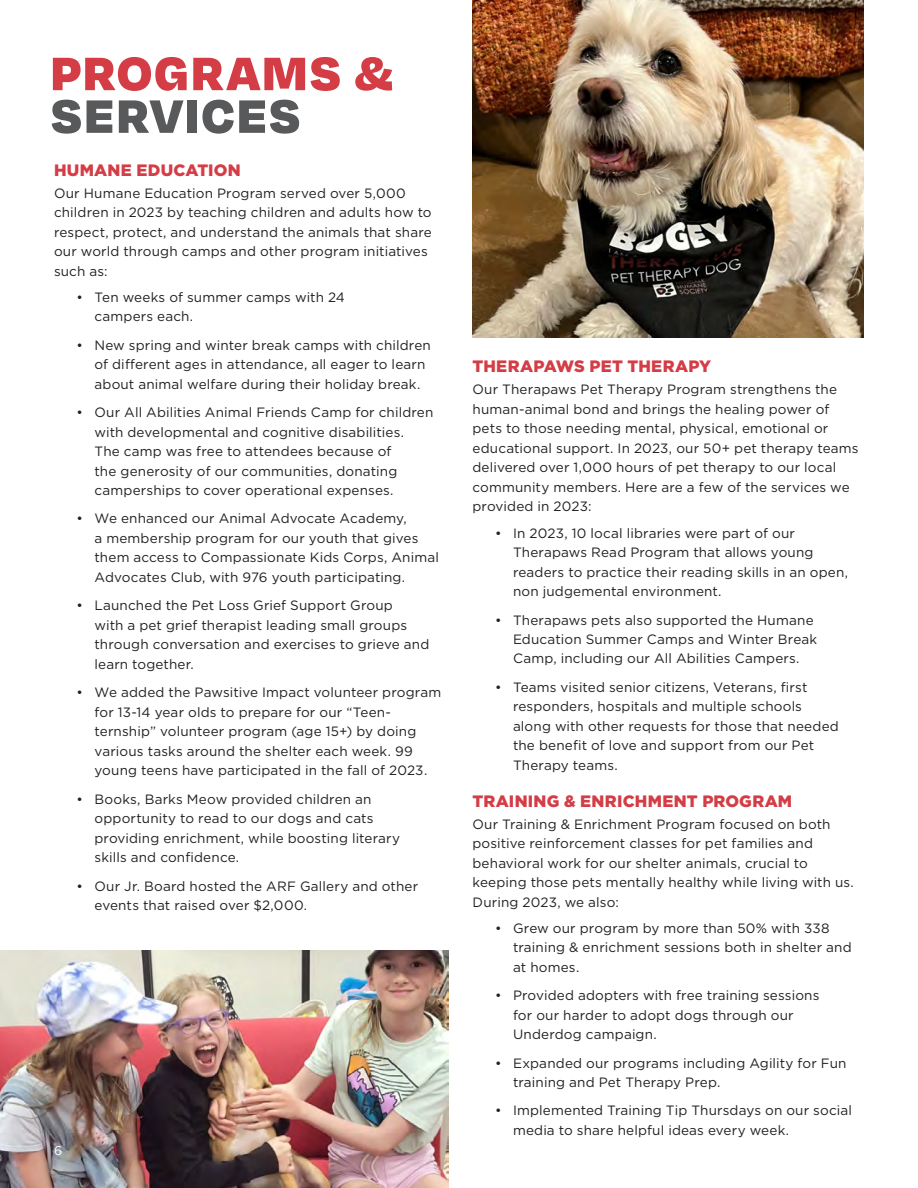
<style>
.page{position:relative;width:918px;height:1188px;background:#fff}
.page>*{position:absolute;margin:0;border:0;box-sizing:border-box;transform-origin:0 0}
.t1{font:900 54px "Degular";letter-spacing:.04em;color:#d43d46}
.t2{font:900 54px "Degular";letter-spacing:.04em;color:#58595b}
.t3{font:900 16.5px "Gotham";letter-spacing:.01em;color:#d43d46}
.t4{font:13.5px/19.5px "Gotham";letter-spacing:.01em;color:#231f20}
.t5{font:12.75px "Gotham";color:#fff}
</style>
<div class="page">
<img style="left:0;top:951px;width:448px;height:237px">
<img style="left:472px;top:0;width:392px;height:338px">
<h1 class="t1" style="left:51px;top:38px;width:344px">PROGRAMS &amp;</h1>
<h1 class="t2" style="left:51px;top:81px;width:251px">SERVICES</h1>
<p class="t3" style="left:54px;top:158px;width:188px">HUMANE EDUCATION</p>
<p class="t4" style="left:54px;top:183px;width:379px">Our Humane Education Program served over 5,000 children in 2023 by teaching children and adults how to respect, protect, and understand the animals that share our world through camps and other program initiatives such as:</p>
<p class="t4" style="left:94px;top:287px;width:252px;text-indent:-18px">• Ten weeks of summer camps with 24 campers each.</p>
<p class="t4" style="left:94px;top:335px;width:338px;text-indent:-18px">• New spring and winter break camps with children of different ages in attendance, all eager to learn about animal welfare during their holiday break.</p>
<p class="t4" style="left:94px;top:402px;width:340px;text-indent:-18px">• Our All Abilities Animal Friends Camp for children with developmental and cognitive disabilities.<br>The camp was free to attendees because of<br>the generosity of our communities, donating camperships to cover operational expenses.</p>
<p class="t4" style="left:94px;top:509px;width:346px;text-indent:-18px">• We enhanced our Animal Advocate Academy,<br>a membership program for our youth that gives them access to Compassionate Kids Corps, Animal Advocates Club, with 976 youth participating.</p>
<p class="t4" style="left:94px;top:596px;width:336px;text-indent:-18px">• Launched the Pet Loss Grief Support Group<br>with a pet grief therapist leading small groups through conversation and exercises to grieve and learn together.</p>
<p class="t4" style="left:94px;top:682px;width:348px;text-indent:-18px">• We added the Pawsitive Impact volunteer program for 13-14 year olds to prepare for our “Teen&shy;ternship” volunteer program (age 15+) by doing various tasks around the shelter each week. 99 young teens have participated in the fall of 2023.</p>
<p class="t4" style="left:95px;top:789px;width:307px;text-indent:-18px">• Books, Barks Meow provided children an opportunity to read to our dogs and cats providing enrichment, while boosting literary skills and confidence.</p>
<p class="t4" style="left:94px;top:876px;width:325px;text-indent:-18px">• Our Jr. Board hosted the ARF Gallery and other events that raised over $2,000.</p>
<p class="t5" style="left:54px;top:1142px;width:10px">6</p>
<p class="t3" style="left:472px;top:355px;width:240px">THERAPAWS PET THERAPY</p>
<p class="t4" style="left:472px;top:380px;width:388px">Our Therapaws Pet Therapy Program strengthens the human-animal bond and brings the healing power of pets to those needing mental, physical, emotional or educational support. In 2023, our 50+ pet therapy teams delivered over 1,000 hours of pet therapy to our local community members. Here are a few of the services we provided in 2023:</p>
<p class="t4" style="left:513px;top:523px;width:337px;text-indent:-18px">• In 2023, 10 local libraries were part of our Therapaws Read Program that allows young readers to practice their reading skills in an open, non judgemental environment.</p>
<p class="t4" style="left:513px;top:610px;width:306px;text-indent:-18px">• Therapaws pets also supported the Humane<br>Education Summer Camps and Winter Break<br>Camp, including our All Abilities Campers.</p>
<p class="t4" style="left:513px;top:677px;width:327px;text-indent:-18px">• Teams visited senior citizens, Veterans, first responders, hospitals and multiple schools along with other requests for those that needed the benefit of love and support from our Pet Therapy teams.</p>
<p class="t3" style="left:472px;top:789px;width:321px">TRAINING &amp; ENRICHMENT PROGRAM</p>
<p class="t4" style="left:472px;top:814px;width:383px">Our Training &amp; Enrichment Program focused on both positive reinforcement classes for pet families and behavioral work for our shelter animals, crucial to keeping those pets mentally healthy while living with us.<br>During 2023, we also:</p>
<p class="t4" style="left:513px;top:918px;width:340px;text-indent:-18px">• Grew our program by more than 50% with 338 training &amp; enrichment sessions both in shelter and at homes.</p>
<p class="t4" style="left:513px;top:985px;width:308px;text-indent:-18px">• Provided adopters with free training sessions for our harder to adopt dogs through our<br>Underdog campaign.</p>
<p class="t4" style="left:513px;top:1053px;width:335px;text-indent:-18px">• Expanded our programs including Agility for Fun training and Pet Therapy Prep.</p>
<p class="t4" style="left:513px;top:1101px;width:340px;text-indent:-18px">• Implemented Training Tip Thursdays on our social media to share helpful ideas every week.</p>
</div>
